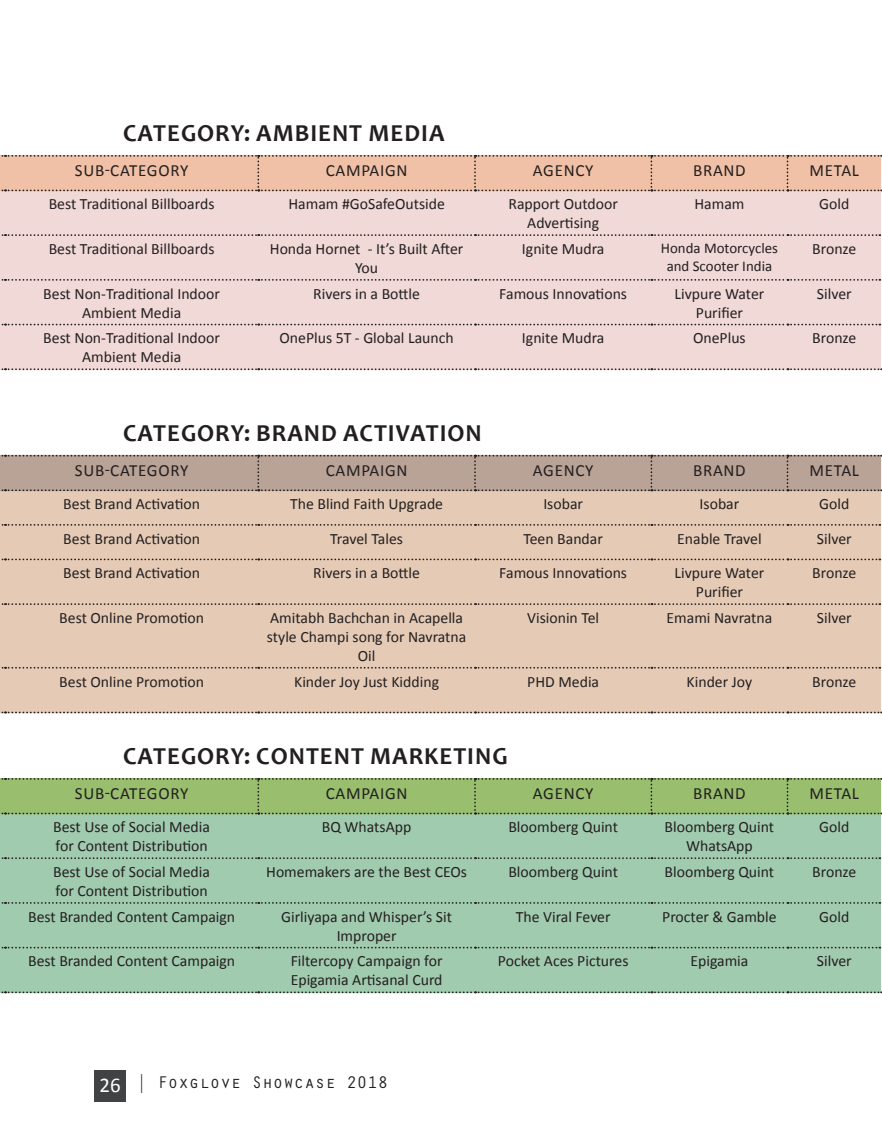
<style>
.page{position:relative;width:882px;height:1134px;background:#fff}
.page>*{position:absolute;margin:0;border:0;box-sizing:border-box;transform-origin:0 0}
.t1{font:700 24.5px "Candara";letter-spacing:.04em;color:#231f20}
.t2{font:21px "Calibri";color:#fff}
.t3{font:17.5px "Orator Std";color:#231f20}
.t4{font:17.15px "Calibri";letter-spacing:.04em;color:#231f20}
.t5{font:15.75px/18.9px "Calibri";color:#231f20;text-align:center}
.t6{font:14.88px/17.8px "Calibri";color:#231f20;text-align:center}
.s1{color:#fff}
</style>
<div class="page">
<div style="left:94px;top:1071px;width:32px;height:31px;background:#414243"></div>
<div style="left:0;top:191px;width:881px;height:177px;background:#f0d9d7"></div>
<svg style="left:0;top:234px;width:880px;height:2px;background:#ae9d9c"></svg>
<svg style="left:0;top:279px;width:880px;height:2px;background:#ae9d9c"></svg>
<svg style="left:0;top:324px;width:880px;height:1px"></svg>
<svg style="left:0;top:368px;width:882px;height:2px;background:#af9e9d"></svg>
<svg style="left:0;top:155px;width:882px;height:36px;background:#e8baa0"></svg>
<div style="left:0;top:491px;width:881px;height:221px;background:#e5cbb6"></div>
<svg style="left:0;top:524px;width:880px;height:2px;background:#a69385"></svg>
<svg style="left:0;top:559px;width:880px;height:1px"></svg>
<svg style="left:0;top:603px;width:880px;height:2px;background:#a69385"></svg>
<svg style="left:0;top:667px;width:880px;height:2px;background:#a79486"></svg>
<svg style="left:0;top:712px;width:882px;height:1px"></svg>
<svg style="left:0;top:455px;width:882px;height:36px;background:#b39c91"></svg>
<div style="left:0;top:814px;width:881px;height:177px;background:#a1cbaf"></div>
<svg style="left:0;top:857px;width:880px;height:2px;background:#789481"></svg>
<svg style="left:0;top:902px;width:880px;height:2px;background:#789380"></svg>
<svg style="left:0;top:947px;width:880px;height:2px;background:#7b9783"></svg>
<svg style="left:0;top:991px;width:882px;height:2px;background:#7a9683"></svg>
<svg style="left:0;top:778px;width:882px;height:36px;background:#93b86b"></svg>
<p class="t1" style="left:123px;top:118px;width:323px">CATEGORY: AMBIENT MEDIA</p>
<p class="t4" style="left:75px;top:159px;width:115px">SUB-CATEGORY</p>
<p class="t4" style="left:326px;top:159px;width:83px">CAMPAIGN</p>
<p class="t4" style="left:533px;top:159px;width:62px">AGENCY</p>
<p class="t4" style="left:693px;top:159px;width:54px">BRAND</p>
<p class="t4" style="left:810px;top:159px;width:51px">METAL</p>
<p class="t5" style="left:49px;top:195px;width:167px">Best Traditional Billboards</p>
<p class="t5" style="left:288px;top:195px;width:158px">Hamam #GoSafeOutside</p>
<p class="t5" style="left:508px;top:195px;width:111px">Rapport Outdoor</p>
<p class="t5" style="left:527px;top:214px;width:73px">Advertising</p>
<p class="t5" style="left:694px;top:195px;width:52px">Hamam</p>
<p class="t5" style="left:819px;top:195px;width:32px">Gold</p>
<p class="t5" style="left:49px;top:239px;width:167px">Best Traditional Billboards</p>
<p class="t5" style="left:270px;top:239px;width:195px">Honda Hornet - It’s Built After<br>You</p>
<p class="t5" style="left:522px;top:239px;width:84px">Ignite Mudra</p>
<p class="t6" style="left:661px;top:239px;width:119px">Honda Motorcycles and Scooter India</p>
<p class="t5" style="left:812px;top:239px;width:46px">Bronze</p>
<p class="t5" style="left:43px;top:284px;width:178px">Best Non-Traditional Indoor</p>
<p class="t5" style="left:82px;top:303px;width:101px">Ambient Media</p>
<p class="t5" style="left:313px;top:284px;width:108px">Rivers in a Bottle</p>
<p class="t5" style="left:499px;top:284px;width:129px">Famous Innovations</p>
<p class="t5" style="left:675px;top:284px;width:91px">Livpure Water<br>Purifier</p>
<p class="t5" style="left:817px;top:284px;width:36px">Silver</p>
<p class="t5" style="left:43px;top:329px;width:178px">Best Non-Traditional Indoor</p>
<p class="t5" style="left:82px;top:348px;width:101px">Ambient Media</p>
<p class="t5" style="left:279px;top:329px;width:176px">OnePlus 5T - Global Launch</p>
<p class="t5" style="left:522px;top:329px;width:84px">Ignite Mudra</p>
<p class="t5" style="left:693px;top:329px;width:54px">OnePlus</p>
<p class="t5" style="left:812px;top:329px;width:46px">Bronze</p>
<p class="t1" style="left:123px;top:418px;width:360px">CATEGORY: BRAND ACTIVATION</p>
<p class="t4" style="left:75px;top:459px;width:115px">SUB-CATEGORY</p>
<p class="t4" style="left:326px;top:459px;width:83px">CAMPAIGN</p>
<p class="t4" style="left:533px;top:459px;width:62px">AGENCY</p>
<p class="t4" style="left:693px;top:459px;width:54px">BRAND</p>
<p class="t4" style="left:810px;top:459px;width:51px">METAL</p>
<p class="t5" style="left:63px;top:494px;width:138px">Best Brand Activation</p>
<p class="t5" style="left:290px;top:494px;width:154px">The Blind Faith Upgrade</p>
<p class="t5" style="left:543px;top:494px;width:41px">Isobar</p>
<p class="t5" style="left:700px;top:494px;width:41px">Isobar</p>
<p class="t5" style="left:819px;top:494px;width:32px">Gold</p>
<p class="t5" style="left:63px;top:529px;width:138px">Best Brand Activation</p>
<p class="t5" style="left:330px;top:529px;width:74px">Travel Tales</p>
<p class="t5" style="left:523px;top:529px;width:81px">Teen Bandar</p>
<p class="t5" style="left:677px;top:529px;width:86px">Enable Travel</p>
<p class="t5" style="left:817px;top:529px;width:36px">Silver</p>
<p class="t5" style="left:63px;top:564px;width:138px">Best Brand Activation</p>
<p class="t5" style="left:313px;top:564px;width:108px">Rivers in a Bottle</p>
<p class="t5" style="left:499px;top:564px;width:129px">Famous Innovations</p>
<p class="t5" style="left:675px;top:564px;width:91px">Livpure Water<br>Purifier</p>
<p class="t5" style="left:812px;top:564px;width:46px">Bronze</p>
<p class="t5" style="left:59px;top:608px;width:146px">Best Online Promotion</p>
<p class="t5" style="left:267px;top:608px;width:201px">Amitabh Bachchan in Acapella style Champi song for Navratna<br>Oil</p>
<p class="t5" style="left:527px;top:608px;width:74px">Visionin Tel</p>
<p class="t5" style="left:667px;top:608px;width:107px">Emami Navratna</p>
<p class="t5" style="left:817px;top:608px;width:36px">Silver</p>
<p class="t5" style="left:59px;top:672px;width:146px">Best Online Promotion</p>
<p class="t5" style="left:294px;top:672px;width:146px">Kinder Joy Just Kidding</p>
<p class="t5" style="left:527px;top:672px;width:73px">PHD Media</p>
<p class="t5" style="left:687px;top:672px;width:67px">Kinder Joy</p>
<p class="t5" style="left:812px;top:672px;width:46px">Bronze</p>
<p class="t1" style="left:123px;top:741px;width:386px">CATEGORY: CONTENT MARKETING</p>
<p class="t4" style="left:75px;top:782px;width:115px">SUB-CATEGORY</p>
<p class="t4" style="left:326px;top:782px;width:83px">CAMPAIGN</p>
<p class="t4" style="left:533px;top:782px;width:62px">AGENCY</p>
<p class="t4" style="left:693px;top:782px;width:54px">BRAND</p>
<p class="t4" style="left:810px;top:782px;width:51px">METAL</p>
<p class="t5" style="left:53px;top:818px;width:158px">Best Use of Social Media</p>
<p class="t5" style="left:56px;top:837px;width:154px">for Content Distribution</p>
<p class="t5" style="left:322px;top:818px;width:91px">BQ WhatsApp</p>
<p class="t5" style="left:508px;top:818px;width:111px">Bloomberg Quint</p>
<p class="t5" style="left:665px;top:818px;width:111px">Bloomberg Quint<br>WhatsApp</p>
<p class="t5" style="left:819px;top:818px;width:32px">Gold</p>
<p class="t5" style="left:53px;top:862px;width:158px">Best Use of Social Media</p>
<p class="t5" style="left:56px;top:881px;width:154px">for Content Distribution</p>
<p class="t5" style="left:266px;top:862px;width:202px">Homemakers are the Best CEOs</p>
<p class="t5" style="left:508px;top:862px;width:111px">Bloomberg Quint</p>
<p class="t5" style="left:665px;top:862px;width:111px">Bloomberg Quint</p>
<p class="t5" style="left:812px;top:862px;width:46px">Bronze</p>
<p class="t5" style="left:28px;top:907px;width:209px">Best Branded Content Campaign</p>
<p class="t5" style="left:281px;top:907px;width:172px">Girliyapa and Whisper’s Sit<br>Improper</p>
<p class="t5" style="left:516px;top:907px;width:96px">The Viral Fever</p>
<p class="t5" style="left:662px;top:907px;width:116px">Procter &amp; Gamble</p>
<p class="t5" style="left:819px;top:907px;width:32px">Gold</p>
<p class="t5" style="left:28px;top:952px;width:209px">Best Branded Content Campaign</p>
<p class="t5" style="left:291px;top:952px;width:153px">Filtercopy Campaign for</p>
<p class="t5" style="left:291px;top:971px;width:153px">Epigamia Artisanal Curd</p>
<p class="t5" style="left:498px;top:952px;width:132px">Pocket Aces Pictures</p>
<p class="t5" style="left:690px;top:952px;width:59px">Epigamia</p>
<p class="t5" style="left:817px;top:952px;width:36px">Silver</p>
<p class="t2" style="left:100px;top:1072px;width:23px">26</p>
<p class="t3" style="left:126px;top:1070px;width:264px"><span class="s1">|</span>| Foxglove Showcase 2018</p>
</div>
